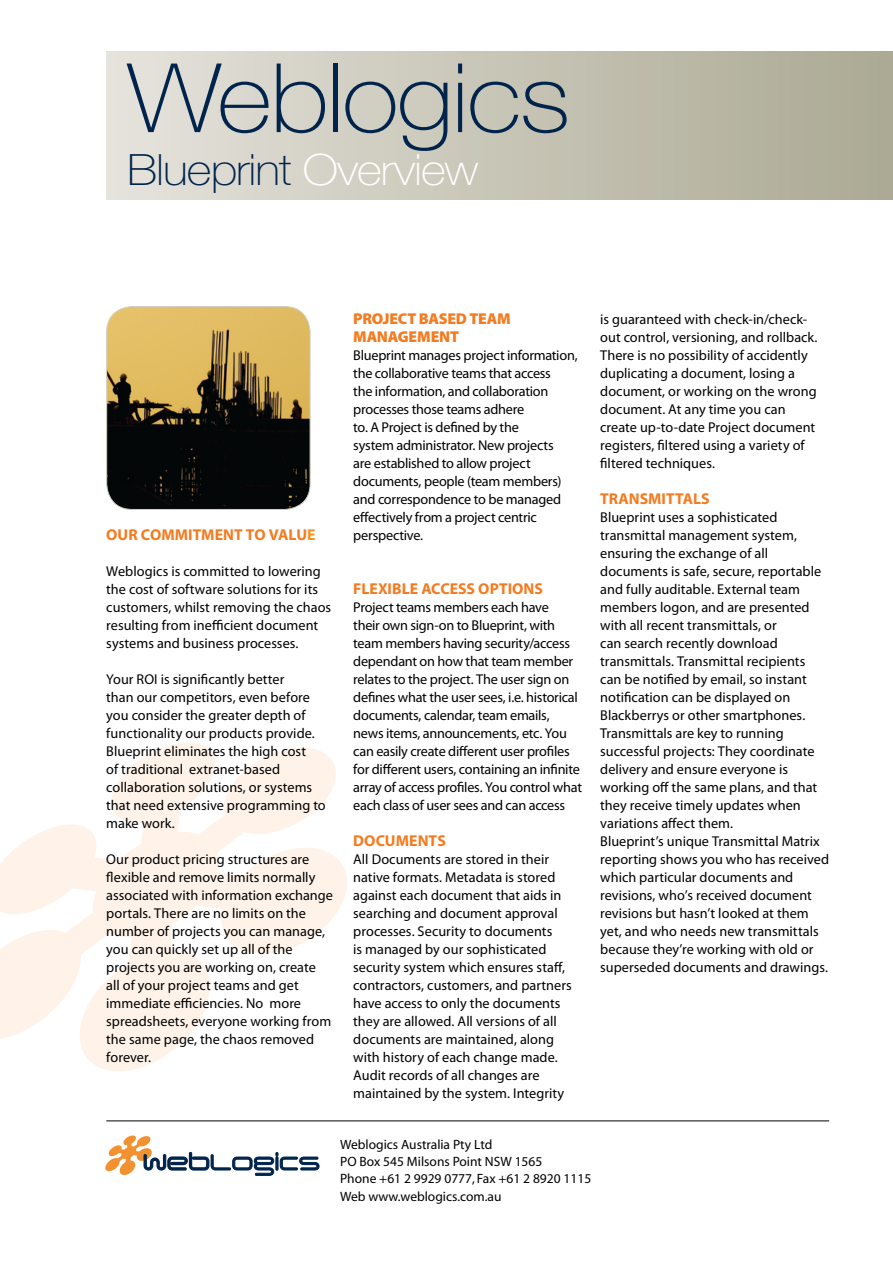
<style>
.page{position:relative;width:893px;height:1263px;background:#fff}
.page>*{position:absolute;margin:0;border:0;box-sizing:border-box;transform-origin:0 0}
.t1{font:100 96px "Helvetica Neue";letter-spacing:-.02em;color:#00244c;scale:1.1 1}
.t2{font:100 43.2px "Helvetica Neue";letter-spacing:-.02em;color:#00244c;scale:1.1 1}
.t3{font:700 15.75px "Myriad Pro";letter-spacing:.005em;color:#f47b20}
.t4{font:900 15.75px/18px "Myriad Pro";letter-spacing:-.015em;color:#f47b20}
.t5{font:14.25px/18px "Myriad Pro";color:#000}
.t6{font:14.25px/18px "Myriad Pro";letter-spacing:-.02em;color:#000}
.t7{font:13.5px/17.2px "Myriad";color:#000}
.s1{color:#fff}
.s2{color:#f7931e}
</style>
<div class="page">
<div style="left:106px;top:51px;width:787px;height:149px;background:linear-gradient(to right,#e5e2dc,#aba993)"></div>
<hr style="left:106px;top:1120px;width:723px;height:1px;background:#000">
<svg style="left:105px;top:1135px;width:214px;height:41px"></svg>
<svg style="left:0;top:742px;width:347px;height:329px;fill:#fef2e9"></svg>
<img style="left:107px;top:307px;width:203px;height:202px">
<div style="left:106px;top:306px;width:204px;height:204px;border:1px solid #d1cec2;border-radius:26px"></div>
<h1 class="t1" style="left:127px;top:43px;width:404px">Weblogics</h1>
<h2 class="t2" style="left:127px;top:145px;width:321px">Blueprint <span class="s1">Overview</span></h2>
<p class="t3" style="left:106px;top:524px;width:211px">OUR COMMITMENT TO VALU<span class="s2">E</span></p>
<p class="t5" style="left:106px;top:562px;width:226px">Weblogics is committed to lowering the cost of software solutions for its customers, whilst removing the chaos resulting from inefficient document systems and business processes.</p>
<p class="t5" style="left:106px;top:670px;width:221px">Your ROI is significantly better<br>than our competitors, even before you consider the greater depth of functionality our products provide.<br>Blueprint eliminates the high cost<br>of traditional extranet-based collaboration solutions, or systems that need extensive programming to make work.</p>
<p class="t5" style="left:106px;top:850px;width:228px">Our product pricing structures are flexible and remove limits normally associated with information exchange portals. There are no limits on the number of projects you can manage, you can quickly set up all of the projects you are working on, create<br>all of your project teams and get immediate efficiencies. No more spreadsheets, everyone working from the same page, the chaos removed forever.</p>
<p class="t4" style="left:353px;top:310px;width:159px">PROJECT BASED TEAM<br>MANAGEMENT</p>
<p class="t6" style="left:353px;top:346px;width:226px">Blueprint manages project information, the collaborative teams that access<br>the information, and collaboration processes those teams adhere<br>to. A Project is defined by the<br>system administrator. New projects<br>are established to allow project documents, people (team members) and correspondence to be managed effectively from a project centric perspective.</p>
<p class="t3" style="left:353px;top:578px;width:190px">FLEXIBLE ACCESS OPTIONS</p>
<p class="t6" style="left:353px;top:598px;width:230px">Project teams members each have<br>their own sign-on to Blueprint, with team members having security/access dependant on how that team member relates to the project. The user sign on defines what the user sees, i.e. historical documents, calendar, team emails, news items, announcements, etc. You can easily create different user profiles for different users, containing an infinite array of access profiles. You control what each class of user sees and can access</p>
<p class="t3" style="left:353px;top:830px;width:93px">DOCUMENTS</p>
<p class="t5" style="left:353px;top:850px;width:220px">All Documents are stored in their native formats. Metadata is stored against each document that aids in searching and document approval processes. Security to documents<br>is managed by our sophisticated security system which ensures staff, contractors, customers, and partners have access to only the documents they are allowed. All versions of all documents are maintained, along with history of each change made.<br>Audit records of all changes are maintained by the system. Integrity</p>
<p class="t5" style="left:600px;top:310px;width:219px">is guaranteed with check-in/check&shy;out control, versioning, and rollback.<br>There is no possibility of accidently duplicating a document, losing a document, or working on the wrong document. At any time you can create up-to-date Project document registers, filtered using a variety of filtered techniques.</p>
<p class="t3" style="left:600px;top:488px;width:110px">TRANSMITTALS</p>
<p class="t5" style="left:600px;top:508px;width:230px">Blueprint uses a sophisticated transmittal management system, ensuring the exchange of all documents is safe, secure, reportable and fully auditable. External team members logon, and are presented with all recent transmittals, or<br>can search recently download transmittals. Transmittal recipients can be notified by email, so instant notification can be displayed on Blackberrys or other smartphones.<br>Transmittals are key to running successful projects: They coordinate delivery and ensure everyone is working off the same plans, and that they receive timely updates when variations affect them.<br>Blueprint’s unique Transmittal Matrix reporting shows you who has received which particular documents and revisions, who’s received document revisions but hasn’t looked at them yet, and who needs new transmittals because they’re working with old or superseded documents and drawings.</p>
<p class="t7" style="left:340px;top:1136px;width:253px">Weblogics Australia Pty Ltd<br>PO Box 545 Milsons Point NSW 1565<br>Phone +61 2 9929 0777, Fax +61 2 8920 1115<br>Web www.weblogics.com.au</p>
</div>
